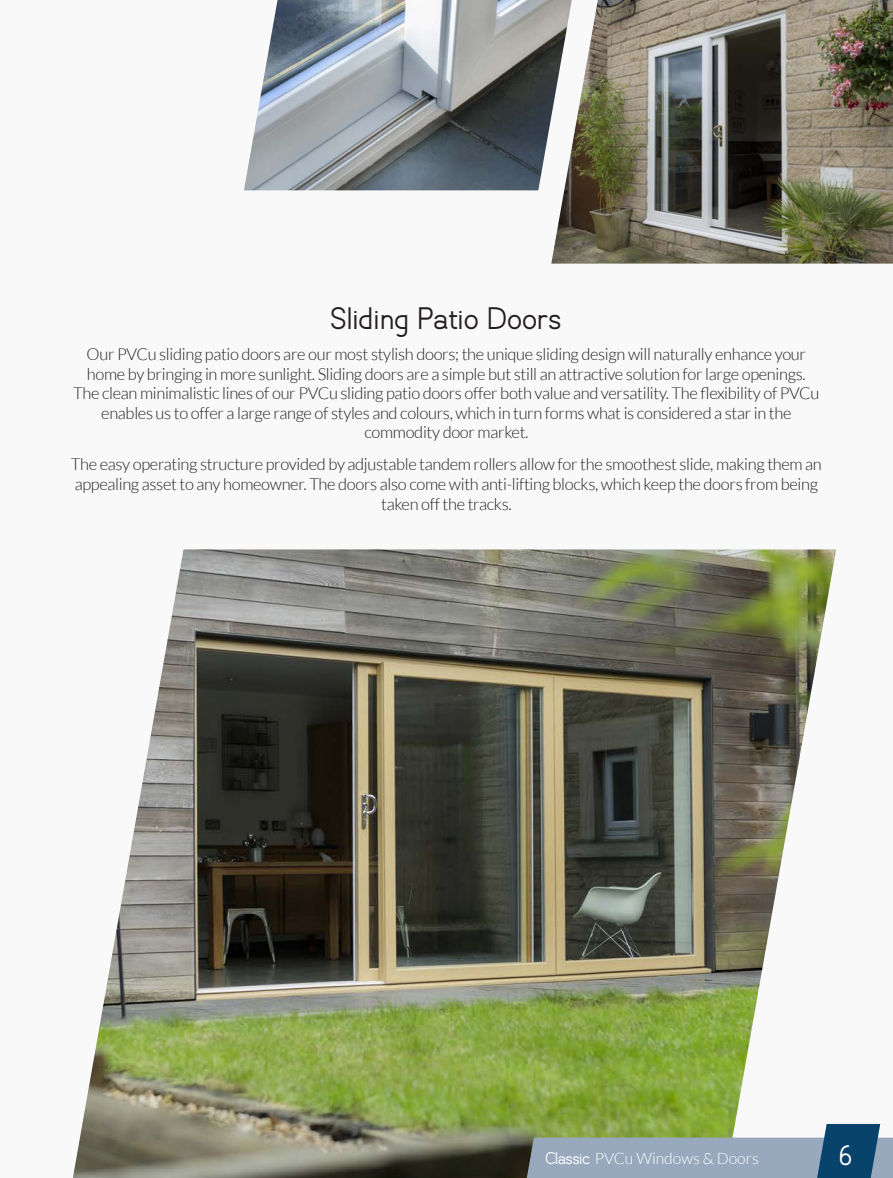
<style>
.page{position:relative;width:893px;height:1178px;background:#f9f9f9}
.page>*{position:absolute;margin:0;border:0;box-sizing:border-box;transform-origin:0 0}
.t1{font:33px "Vanlose Simple Type";letter-spacing:.02em;color:#231f20}
.t2{font:30px "Vanlose Simple Type";color:#fff}
.Semibold_grey{font:300 16.5px/19.5px "Lato";letter-spacing:-.02em;color:#231f20;text-align:center}
.t3{font:300 15.75px "Lato";color:#fff}
.s1{font-family:"Vanlose Simple Type";font-weight:400;font-size:18px}
</style>
<div class="page">
<img style="left:551px;top:0;width:342px;height:264px">
<img style="left:244px;top:0;width:328px;height:190px">
<img style="left:73px;top:549px;width:763px;height:629px">
<svg style="left:527px;top:1124px;width:366px;height:54px"></svg>
<p class="t1" style="left:332px;top:301px;width:231px">Sliding Patio Doors</p>
<p class="Semibold_grey" style="left:73px;top:345px;width:748px">Our PVCu sliding patio doors are our most stylish doors; the unique sliding design will naturally enhance your home by bringing in more sunlight. Sliding doors are a simple but still an attractive solution for large openings.<br>The clean minimalistic lines of our PVCu sliding patio doors offer both value and versatility. The flexibility of PVCu enables us to offer a large range of styles and colours, which in turn forms what is considered a star in the commodity door market.</p>
<p class="Semibold_grey" style="left:71px;top:455px;width:752px">The easy operating structure provided by adjustable tandem rollers allow for the smoothest slide, making them an appealing asset to any homeowner. The doors also come with anti-lifting blocks, which keep the doors from being taken off the tracks.</p>
<p class="t3" style="left:546px;top:1149px;width:214px"><span class="s1">Classic</span> PVCu Windows &amp; Doors</p>
<p class="t2" style="left:840px;top:1139px;width:16px">6</p>
</div>
